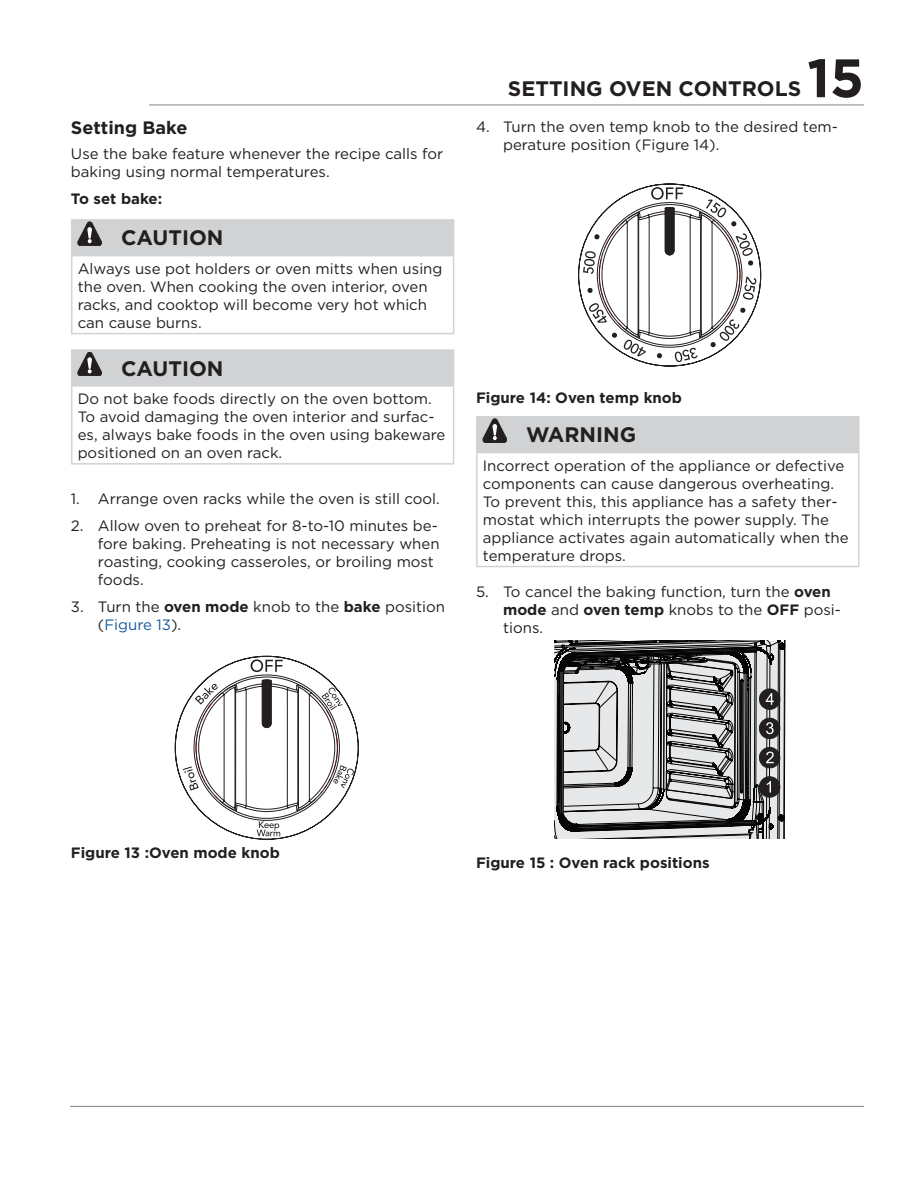
<style>
.page{position:relative;width:918px;height:1188px;background:#fff}
.page>*{position:absolute;margin:0;border:0;box-sizing:border-box;transform-origin:0 0}
.t1{font:700 54px "Gotham";color:#231f20}
.t2{font:700 21px "Gotham";color:#231f20}
.t3{font:700 18px "Gotham";color:#231f20}
.t4{font:15px/18px "Gotham";color:#231f20}
.t5{font:700 15px "Gotham";color:#231f20}
.s1{font-weight:700}
.s2{color:#175d9e}
</style>
<div class="page">
<hr style="left:70px;top:1106px;width:794px;height:1px;background:#231f20">
<hr style="left:453px;top:256px;width:1px;height:77px;background:#d1d2d4">
<hr style="left:71px;top:219px;width:44px;height:2px;background:#d1d2d4">
<hr style="left:71px;top:221px;width:1px;height:34px;background:#d1d2d4">
<hr style="left:115px;top:219px;width:339px;height:2px;background:#d1d2d4">
<hr style="left:71px;top:255px;width:44px;height:1px;background:#d1d2d4">
<hr style="left:71px;top:256px;width:1px;height:77px;background:#d1d2d4">
<hr style="left:71px;top:333px;width:44px;height:1px;background:#d1d2d4">
<hr style="left:115px;top:333px;width:339px;height:1px;background:#d1d2d4">
<div style="left:72px;top:221px;width:382px;height:35px;background:#d1d2d4"></div>
<hr style="left:453px;top:387px;width:1px;height:76px;background:#d1d2d4">
<hr style="left:71px;top:349px;width:44px;height:2px;background:#d1d2d4">
<hr style="left:71px;top:351px;width:1px;height:34px;background:#d1d2d4">
<hr style="left:115px;top:349px;width:339px;height:2px;background:#d1d2d4">
<hr style="left:71px;top:385px;width:44px;height:2px;background:#d1d2d4">
<hr style="left:71px;top:387px;width:1px;height:76px;background:#d1d2d4">
<hr style="left:115px;top:385px;width:339px;height:2px;background:#d1d2d4">
<hr style="left:71px;top:463px;width:44px;height:2px;background:#d1d2d4">
<hr style="left:115px;top:463px;width:339px;height:2px;background:#d1d2d4">
<div style="left:72px;top:351px;width:382px;height:34px;background:#d1d2d4"></div>
<svg style="left:578px;top:184px;width:183px;height:182px"></svg>
<hr style="left:858px;top:453px;width:1px;height:113px;background:#d1d2d4">
<hr style="left:476px;top:416px;width:44px;height:2px;background:#d1d2d4">
<hr style="left:476px;top:418px;width:2px;height:34px;background:#d1d2d4">
<hr style="left:520px;top:416px;width:339px;height:2px;background:#d1d2d4">
<hr style="left:476px;top:452px;width:44px;height:1px;background:#d1d2d4">
<hr style="left:476px;top:453px;width:2px;height:113px;background:#d1d2d4">
<hr style="left:476px;top:566px;width:44px;height:1px;background:#d1d2d4">
<hr style="left:520px;top:566px;width:339px;height:1px;background:#d1d2d4">
<div style="left:478px;top:418px;width:381px;height:35px;background:#d1d2d4"></div>
<svg style="left:554px;top:641px;width:231px;height:198px;background:#989899"></svg>
<hr style="left:149px;top:104px;width:715px;height:2px;background:#231f20">
<svg style="left:175px;top:656px;width:184px;height:184px"></svg>
<p class="t3" style="left:71px;top:117px;width:118px">Setting Bake</p>
<p class="t4" style="left:71px;top:145px;width:374px">Use the bake feature whenever the recipe calls for baking using normal temperatures.</p>
<p class="t5" style="left:71px;top:190px;width:93px">To set bake:</p>
<h2 class="t2" style="left:121px;top:226px;width:104px">CAUTION</h2>
<p class="t4" style="left:78px;top:259px;width:366px">Always use pot holders or oven mitts when using the oven. When cooking the oven interior, oven racks, and cooktop will become very hot which can cause burns.</p>
<h2 class="t2" style="left:121px;top:356px;width:104px">CAUTION</h2>
<p class="t4" style="left:78px;top:389px;width:369px">Do not bake foods directly on the oven bottom.<br>To avoid damaging the oven interior and surfac&shy;es, always bake foods in the oven using bakeware positioned on an oven rack.</p>
<p class="t4" style="left:71px;top:489px;width:370px">1. Arrange oven racks while the oven is still cool.</p>
<p class="t4" style="left:98px;top:516px;width:343px;text-indent:-27px">2. Allow oven to preheat for 8-to-10 minutes be&shy;fore baking. Preheating is not necessary when roasting, cooking casseroles, or broiling most foods.</p>
<p class="t4" style="left:98px;top:597px;width:349px;text-indent:-27px">3. Turn the <span class="s1">oven mode</span> knob to the <span class="s1">bake</span> position (<span class="s2">Figure 13</span>).</p>
<h2 class="t2" style="left:508px;top:77px;width:295px">SETTING OVEN CONTROLS</h2>
<h1 class="t1" style="left:807px;top:47px;width:58px">15</h1>
<p class="t4" style="left:503px;top:118px;width:336px;text-indent:-27px">4. Turn the oven temp knob to the desired tem&shy;perature position (Figure 14).</p>
<p class="t5" style="left:476px;top:389px;width:207px">Figure 14: Oven temp knob</p>
<h2 class="t2" style="left:526px;top:423px;width:112px">WARNING</h2>
<p class="t4" style="left:483px;top:456px;width:367px">Incorrect operation of the appliance or defective components can cause dangerous overheating.<br>To prevent this, this appliance has a safety ther&shy;mostat which interrupts the power supply. The appliance activates again automatically when the temperature drops.</p>
<p class="t4" style="left:503px;top:583px;width:339px;text-indent:-27px">5. To cancel the baking function, turn the <span class="s1">oven mode</span> and <span class="s1">oven temp</span> knobs to the <span class="s1">OFF</span> posi&shy;tions.</p>
<p class="t5" style="left:71px;top:844px;width:210px">Figure 13 :Oven mode knob</p>
<p class="t5" style="left:476px;top:854px;width:235px">Figure 15 : Oven rack positions</p>
</div>
